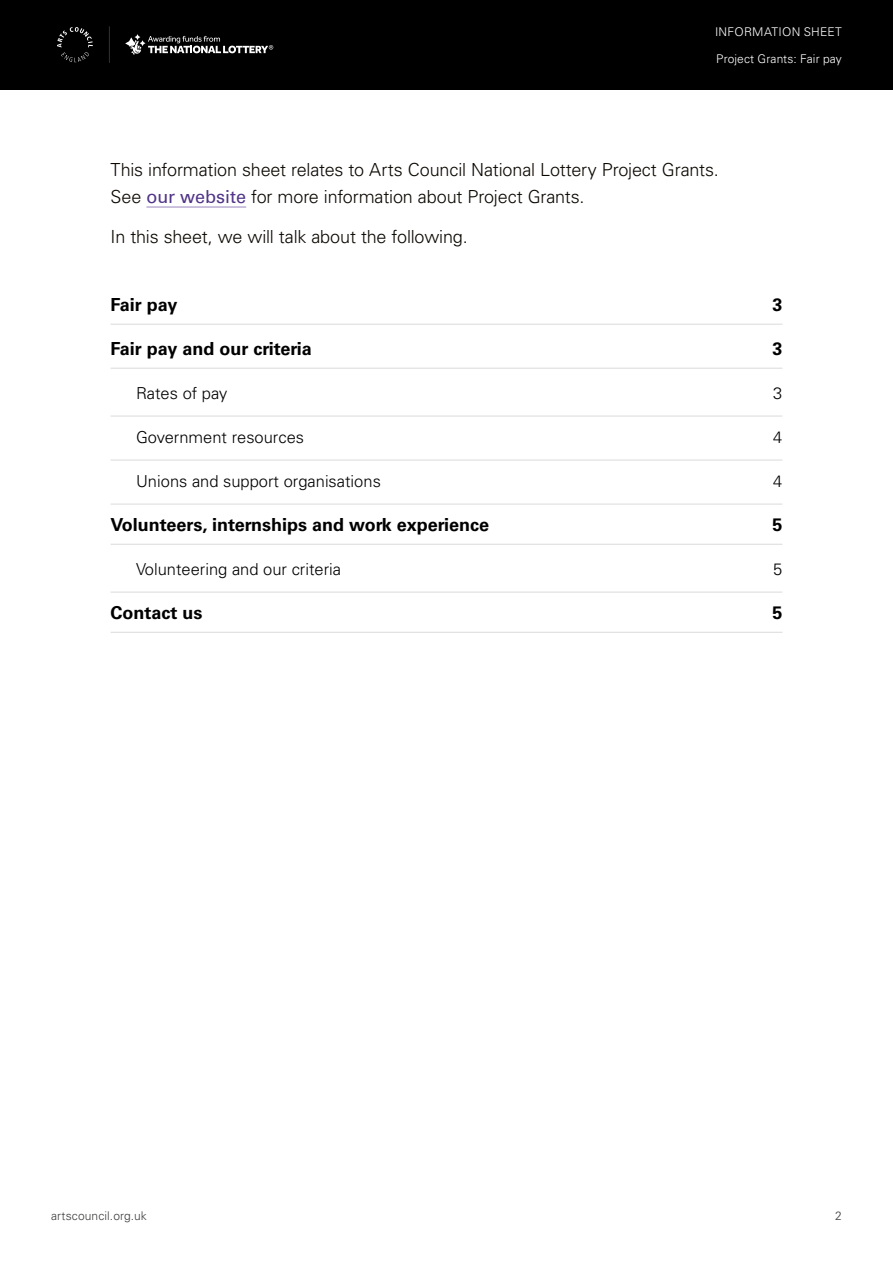
<style>
.page{position:relative;width:893px;height:1263px;background:#fff}
.page>*{position:absolute;margin:0;border:0;box-sizing:border-box;transform-origin:0 0}
.t1{font:300 18px/27px "Univers LT Std";letter-spacing:-.01em;color:#0b0700}
.t2{font:700 18px "Univers LT Std";color:#000}
.t3{font:300 16.5px "Univers LT Std";color:#000}
.t4{font:300 12px "Univers LT Std";letter-spacing:.015em;color:#fff}
.t5{font:300 12px "Univers LT Std";letter-spacing:.01em;color:#3c3c3b}
.s1{font-family:"Univers LT Pro 55 Roman";font-weight:400;color:#513587}
</style>
<div class="page">
<div style="left:0;top:0;width:893px;height:89px;background:#000"></div>
<svg style="left:57px;top:27px;width:36px;height:35px"></svg>
<svg style="left:125px;top:34px;width:148px;height:21px"></svg>
<hr style="left:109px;top:26px;width:1px;height:37px;background:#fff">
<hr style="left:146px;top:207px;width:100px;height:1px;background:#9986bb">
<hr style="left:111px;top:324px;width:671px;height:1px;background:#dadada">
<hr style="left:111px;top:368px;width:671px;height:1px;background:#dadada">
<hr style="left:111px;top:416px;width:671px;height:1px;background:#dadada">
<hr style="left:111px;top:460px;width:671px;height:1px;background:#dadada">
<hr style="left:111px;top:504px;width:671px;height:1px;background:#dadada">
<hr style="left:111px;top:544px;width:671px;height:1px;background:#dadada">
<hr style="left:111px;top:592px;width:671px;height:1px;background:#dadada">
<hr style="left:111px;top:632px;width:671px;height:1px;background:#dadada">
<p class="t4" style="left:715px;top:25px;width:128px">INFORMATION SHEET</p>
<p class="t4" style="left:716px;top:52px;width:127px">Project Grants: Fair pay</p>
<p class="t1" style="left:111px;top:156px;width:610px">This information sheet relates to Arts Council National Lottery Project Grants.<br>See <span class="s1">our website</span> for more information about Project Grants.</p>
<p class="t1" style="left:111px;top:223px;width:359px">In this sheet, we will talk about the following.</p>
<p class="t2" style="left:111px;top:294px;width:68px">Fair pay</p>
<p class="t2" style="left:772px;top:294px;width:12px">3</p>
<p class="t2" style="left:111px;top:338px;width:203px">Fair pay and our criteria</p>
<p class="t2" style="left:772px;top:338px;width:12px">3</p>
<p class="t3" style="left:136px;top:383px;width:93px">Rates of pay</p>
<p class="t3" style="left:773px;top:383px;width:11px">3</p>
<p class="t3" style="left:136px;top:427px;width:170px">Government resources</p>
<p class="t3" style="left:773px;top:427px;width:11px">4</p>
<p class="t3" style="left:136px;top:471px;width:246px">Unions and support organisations</p>
<p class="t3" style="left:773px;top:471px;width:11px">4</p>
<p class="t2" style="left:111px;top:514px;width:380px">Volunteers, internships and work experience</p>
<p class="t2" style="left:772px;top:514px;width:12px">5</p>
<p class="t3" style="left:136px;top:559px;width:207px">Volunteering and our criteria</p>
<p class="t3" style="left:773px;top:559px;width:11px">5</p>
<p class="t2" style="left:111px;top:602px;width:94px">Contact us</p>
<p class="t2" style="left:772px;top:602px;width:12px">5</p>
<p class="t5" style="left:51px;top:1208px;width:97px">artscouncil.org.uk</p>
<p class="t5" style="left:835px;top:1208px;width:8px">2</p>
</div>
